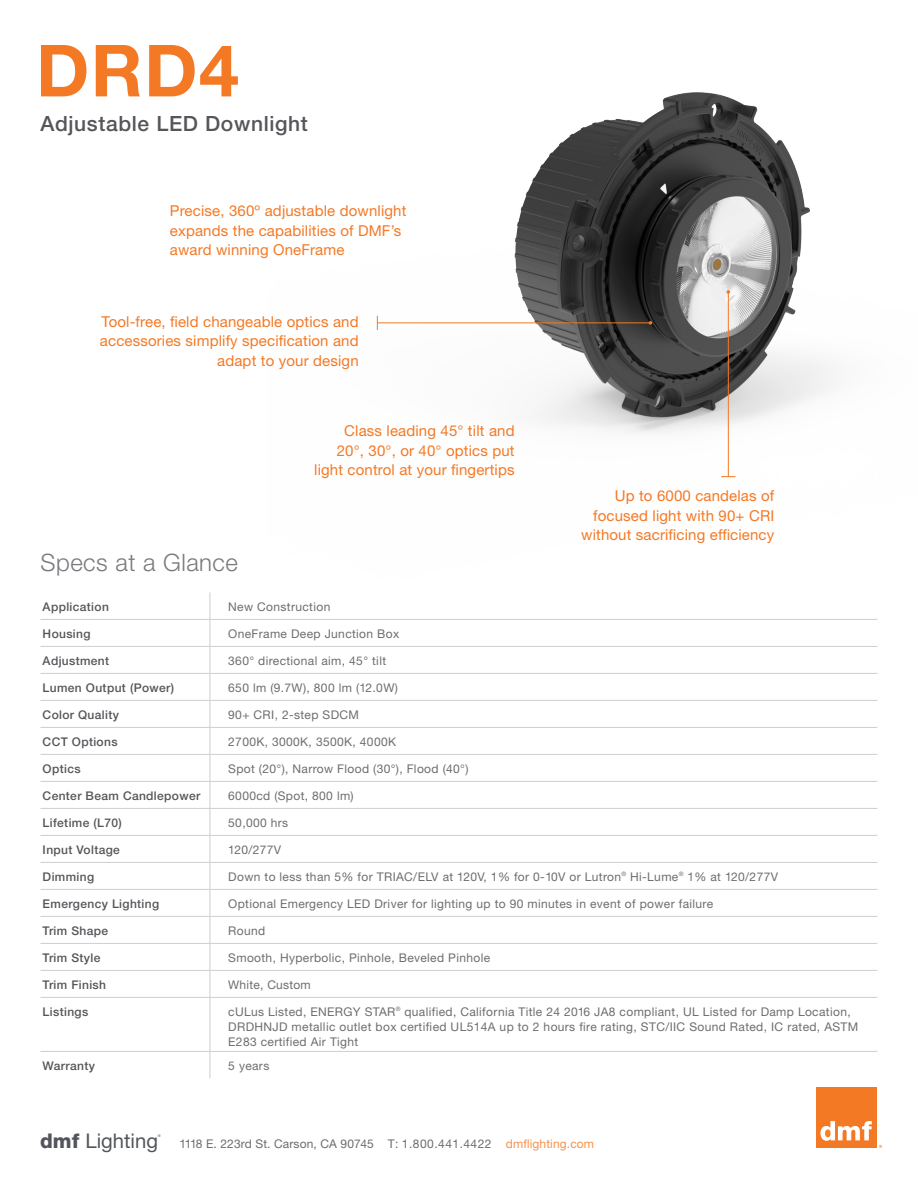
<style>
.page{position:relative;width:918px;height:1188px;background:#fff}
.page>*{position:absolute;margin:0;border:0;box-sizing:border-box;transform-origin:0 0}
.t1{font:700 72px "Helvetica Neue LT Std";color:#f47925}
.SECTION_HEADER_no_un{font:300 24px "Helvetica Neue LT Std";letter-spacing:.02em;color:#7b797d}
.t2{font:500 21px "Helvetica Neue LT Std";letter-spacing:.03em;color:#55565a}
.t3{font:20.25px "Helvetica Neue LT Std";color:#52555b}
.t4{font:15px/19.5px "Helvetica Neue LT Std";letter-spacing:.01em;color:#f47925;text-align:right}
.t5{font:12px/15px "Helvetica Neue LT Std";letter-spacing:.03em;color:#6e6c70}
.t6{font:500 12px "Helvetica Neue LT Std";letter-spacing:.03em;color:#55565a}
.t7{font:12px "Helvetica Neue LT Std";letter-spacing:.01em;color:#6e6c70}
.t8{font:3.6px "Helvetica Neue LT Std";color:#52555b}
.s1{font-weight:800}
.s2{color:#f69149}
</style>
<div class="page">
<div style="left:816px;top:1087px;width:61px;height:61px;background:#f47925"></div>
<svg style="left:820px;top:1121px;width:52px;height:20px"></svg>
<div style="left:825px;top:1129px;width:6px;height:8px;background:#f58224;border-radius:50%"></div>
<img style="left:376px;top:92px;width:502px;height:582px">
<hr style="left:377px;top:322px;width:273px;height:1px;background:#f47925">
<svg style="left:377px;top:316px;width:1px;height:14px"></svg>
<hr style="left:40px;top:619px;width:170px;height:1px;background:#cfcece">
<hr style="left:210px;top:619px;width:667px;height:1px;background:#cfcece">
<hr style="left:40px;top:646px;width:170px;height:1px;background:#cfcece">
<hr style="left:210px;top:646px;width:667px;height:1px;background:#cfcece">
<hr style="left:40px;top:673px;width:170px;height:1px;background:#cfcece">
<hr style="left:210px;top:673px;width:667px;height:1px;background:#cfcece">
<hr style="left:40px;top:700px;width:170px;height:1px;background:#cfcece">
<hr style="left:210px;top:700px;width:667px;height:1px;background:#cfcece">
<hr style="left:40px;top:727px;width:170px;height:1px;background:#cfcece">
<hr style="left:210px;top:727px;width:667px;height:1px;background:#cfcece">
<hr style="left:40px;top:754px;width:170px;height:1px;background:#cfcece">
<hr style="left:210px;top:754px;width:667px;height:1px;background:#cfcece">
<hr style="left:40px;top:781px;width:170px;height:1px;background:#cfcece">
<hr style="left:210px;top:781px;width:667px;height:1px;background:#cfcece">
<hr style="left:40px;top:808px;width:170px;height:1px;background:#cfcece">
<hr style="left:40px;top:835px;width:170px;height:1px;background:#cfcece">
<hr style="left:210px;top:808px;width:667px;height:1px;background:#cfcece">
<hr style="left:210px;top:835px;width:667px;height:1px;background:#cfcece">
<hr style="left:40px;top:862px;width:170px;height:1px;background:#cfcece">
<hr style="left:210px;top:862px;width:667px;height:1px;background:#cfcece">
<hr style="left:40px;top:889px;width:170px;height:1px;background:#cfcece">
<hr style="left:210px;top:889px;width:667px;height:1px;background:#cfcece">
<hr style="left:40px;top:916px;width:170px;height:1px;background:#cfcece">
<hr style="left:210px;top:916px;width:667px;height:1px;background:#cfcece">
<hr style="left:40px;top:943px;width:170px;height:1px;background:#cfcece">
<hr style="left:210px;top:943px;width:667px;height:1px;background:#cfcece">
<hr style="left:40px;top:970px;width:170px;height:1px;background:#cfcece">
<hr style="left:210px;top:970px;width:667px;height:1px;background:#cfcece">
<svg style="left:210px;top:592px;width:1px;height:405px"></svg>
<hr style="left:40px;top:997px;width:170px;height:1px;background:#cfcece">
<hr style="left:210px;top:997px;width:667px;height:1px;background:#cfcece">
<hr style="left:210px;top:998px;width:1px;height:53px;background:#cfcece">
<hr style="left:40px;top:1051px;width:170px;height:1px;background:#cfcece">
<hr style="left:210px;top:1051px;width:667px;height:1px;background:#cfcece">
<svg style="left:210px;top:1052px;width:1px;height:26px"></svg>
<hr style="left:728px;top:292px;width:1px;height:185px;background:#f47925">
<svg style="left:721px;top:476px;width:14px;height:1px"></svg>
<p class="t1" style="left:36px;top:26px;width:205px">DRD4</p>
<p class="t2" style="left:40px;top:111px;width:269px">Adjustable LED Downlight</p>
<p class="t4" style="left:170px;top:201px;width:238px;text-align:left">Precise, 360º adjustable downlight expands the capabilities of DMF’s award winning OneFrame</p>
<p class="t4" style="left:100px;top:311px;width:260px">Tool-free, field changeable optics and accessories simplify specification and adapt to your design</p>
<p class="t4" style="left:314px;top:421px;width:202px">Class leading 45° tilt and<br>20°, 30°, or 40° optics put light control at your fingertips</p>
<p class="t4" style="left:581px;top:486px;width:195px">Up to 6000 candelas of focused light with 90+ CRI without sacrificing efficiency</p>
<p class="SECTION_HEADER_no_un" style="left:40px;top:548px;width:199px">Specs at a Glance</p>
<p class="t6" style="left:43px;top:599px;width:68px">Application</p>
<p class="t5" style="left:228px;top:599px;width:104px">New Construction</p>
<p class="t6" style="left:43px;top:626px;width:49px">Housing</p>
<p class="t5" style="left:228px;top:626px;width:173px">OneFrame Deep Junction Box</p>
<p class="t6" style="left:43px;top:653px;width:68px">Adjustment</p>
<p class="t5" style="left:228px;top:653px;width:159px">360° directional aim, 45° tilt</p>
<p class="t6" style="left:43px;top:680px;width:133px">Lumen Output (Power)</p>
<p class="t5" style="left:228px;top:680px;width:171px">650 lm (9.7W), 800 lm (12.0W)</p>
<p class="t6" style="left:43px;top:707px;width:78px">Color Quality</p>
<p class="t5" style="left:228px;top:707px;width:132px">90+ CRI, 2-step SDCM</p>
<p class="t6" style="left:43px;top:734px;width:76px">CCT Options</p>
<p class="t5" style="left:228px;top:734px;width:169px">2700K, 3000K, 3500K, 4000K</p>
<p class="t6" style="left:43px;top:761px;width:40px">Optics</p>
<p class="t5" style="left:228px;top:761px;width:242px">Spot (20°), Narrow Flood (30°), Flood (40°)</p>
<p class="t6" style="left:43px;top:788px;width:159px">Center Beam Candlepower</p>
<p class="t5" style="left:228px;top:788px;width:127px">6000cd (Spot, 800 lm)</p>
<p class="t6" style="left:43px;top:815px;width:81px">Lifetime (L70)</p>
<p class="t5" style="left:228px;top:815px;width:61px">50,000 hrs</p>
<p class="t6" style="left:43px;top:842px;width:79px">Input Voltage</p>
<p class="t5" style="left:228px;top:842px;width:54px">120/277V</p>
<p class="t6" style="left:43px;top:869px;width:53px">Dimming</p>
<p class="t5" style="left:228px;top:869px;width:551px">Down to less than 5% for TRIAC/ELV at 120V, 1% for 0-10V or Lutron<sup>®</sup> Hi-Lume<sup>®</sup> 1% at 120/277V</p>
<p class="t6" style="left:43px;top:896px;width:118px">Emergency Lighting</p>
<p class="t5" style="left:228px;top:896px;width:486px">Optional Emergency LED Driver for lighting up to 90 minutes in event of power failure</p>
<p class="t6" style="left:43px;top:923px;width:67px">Trim Shape</p>
<p class="t5" style="left:228px;top:923px;width:39px">Round</p>
<p class="t6" style="left:43px;top:950px;width:59px">Trim Style</p>
<p class="t5" style="left:228px;top:950px;width:263px">Smooth, Hyperbolic, Pinhole, Beveled Pinhole</p>
<p class="t6" style="left:43px;top:977px;width:65px">Trim Finish</p>
<p class="t5" style="left:228px;top:977px;width:84px">White, Custom</p>
<p class="t6" style="left:43px;top:1004px;width:47px">Listings</p>
<p class="t5" style="left:228px;top:1004px;width:632px">cULus Listed, ENERGY STAR<sup>®</sup> qualified, California Title 24 2016 JA8 compliant, UL Listed for Damp Location,<br>DRDHNJD metallic outlet box certified UL514A up to 2 hours fire rating, STC/IIC Sound Rated, IC rated, ASTM<br>E283 certified Air Tight</p>
<p class="t6" style="left:43px;top:1058px;width:54px">Warranty</p>
<p class="t5" style="left:228px;top:1058px;width:43px">5 years</p>
<p class="t3" style="left:40px;top:1129px;width:119px"><span class="s1">dmf</span> Lighting</p>
<p class="t8" style="left:158px;top:1133px;width:4px">®</p>
<p class="t7" style="left:180px;top:1137px;width:416px">1118 E. 223rd St. Carson, CA 90745 T: 1.800.441.4422 <span class="s2">dmflighting.com</span></p>
</div>
